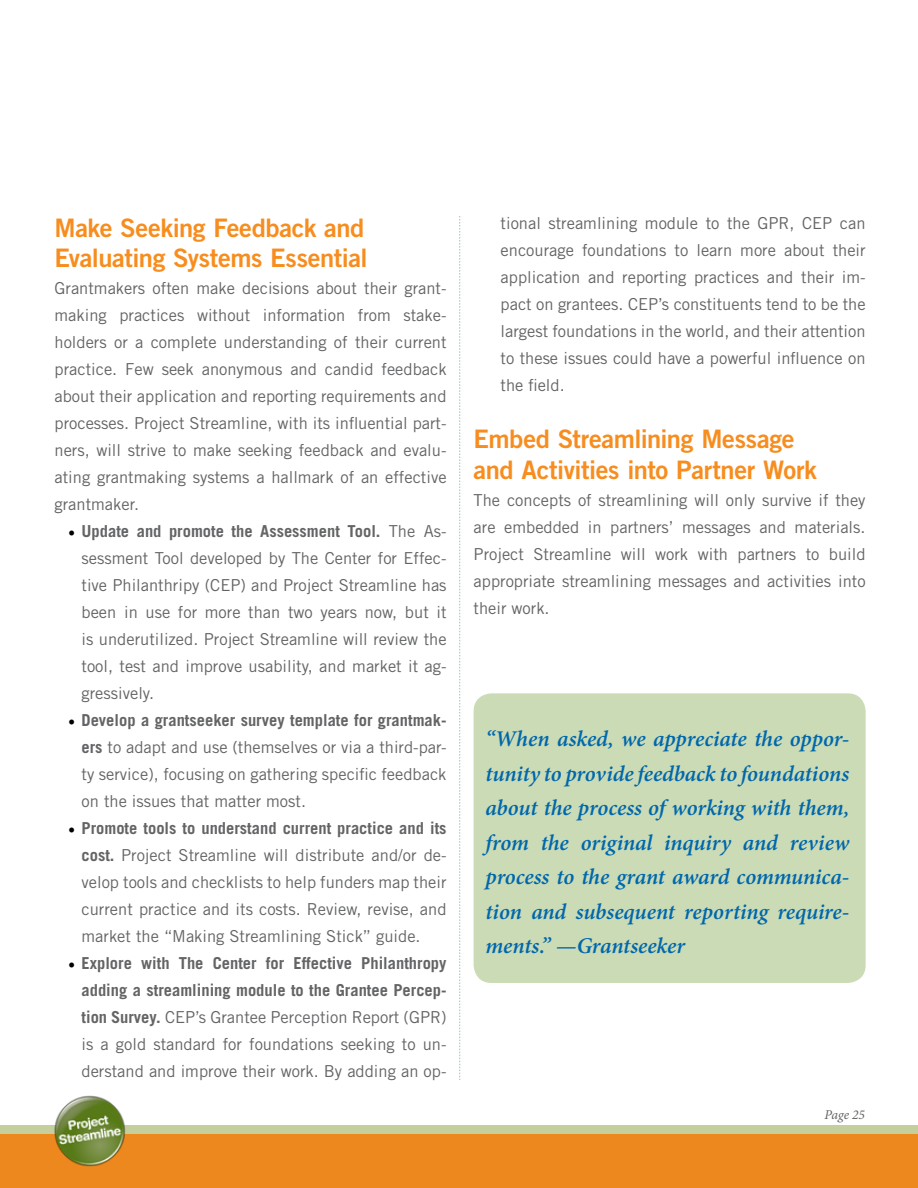
<style>
.page{position:relative;width:918px;height:1188px;background:#fff}
.page>*{position:absolute;margin:0;border:0;box-sizing:border-box;transform-origin:0 0}
.t1{font:25.5px/30.6px "Trade Gothic Bold Two";letter-spacing:-.015em;color:#f78d1e}
.t2{font:italic 600 22.5px/34.5px "Minion Pro";letter-spacing:-.005em;color:#0067ac;text-align:justify}
.t3{font:16.5px/27px "Trade Gothic";color:#636466;text-align:justify}
.t4{font:italic 13.5px "Minion Pro";letter-spacing:-.01em;color:#636466}
.s1{font-family:"Minion Pro";font-weight:700;font-size:18px;color:#000}
.s2{font-weight:700}
</style>
<div class="page">
<div style="left:0;top:1134px;width:918px;height:54px;background:#ec881d"></div>
<div style="left:0;top:1125px;width:918px;height:9px;background:#c4cf9b"></div>
<img style="left:54px;top:1095px;width:71px;height:72px">
<svg style="left:459px;top:216px;width:1px;height:864px"></svg>
<div style="left:474px;top:693px;width:392px;height:290px;background:#cadbb5;border-radius:18px"></div>
<h1 class="t1" style="left:55px;top:212px;width:315px">Make Seeking Feedback and<br>Evaluating Systems Essential</h1>
<p class="t3" style="left:55px;top:275px;width:394px">Grantmakers often make decisions about their grant&shy;making practices without information from stake&shy;holders or a complete understanding of their current practice. Few seek anonymous and candid feedback about their application and reporting requirements and processes. Project Streamline, with its influential part&shy;ners, will strive to make seeking feedback and evalu&shy;ating grantmaking systems a hallmark of an effective grantmaker.</p>
<p class="t3" style="left:82px;top:518px;width:367px;text-indent:-14px"><span class="s1">•</span> <span class="s2">Update and promote the Assessment Tool.</span> The As&shy;sessment Tool developed by The Center for Effec&shy;tive Philanthripy (CEP) and Project Streamline has been in use for more than two years now, but it is underutilized. Project Streamline will review the tool, test and improve usability, and market it ag&shy;gressively.</p>
<p class="t3" style="left:82px;top:707px;width:367px;text-indent:-14px"><span class="s1">•</span> <span class="s2">Develop a grantseeker survey template for grantmak&shy;ers</span> to adapt and use (themselves or via a third-par&shy;ty service), focusing on gathering specific feedback on the issues that matter most.</p>
<p class="t3" style="left:82px;top:815px;width:367px;text-indent:-14px"><span class="s1">•</span> <span class="s2">Promote tools to understand current practice and its cost.</span> Project Streamline will distribute and/or de&shy;velop tools and checklists to help funders map their current practice and its costs. Review, revise, and market the “Making Streamlining Stick” guide.</p>
<p class="t3" style="left:82px;top:950px;width:367px;text-indent:-14px"><span class="s1">•</span> <span class="s2">Explore with The Center for Effective Philanthropy adding a streamlining module to the Grantee Percep&shy;tion Survey.</span> CEP’s Grantee Perception Report (GPR) is a gold standard for foundations seeking to un&shy;derstand and improve their work. By adding an op-</p>
<p class="t3" style="left:501px;top:209px;width:367px">tional streamlining module to the GPR, CEP can encourage foundations to learn more about their application and reporting practices and their im&shy;pact on grantees. CEP’s constituents tend to be the largest foundations in the world, and their attention to these issues could have a powerful influence on the field.</p>
<h1 class="t1" style="left:474px;top:424px;width:345px">Embed Streamlining Message and Activities into Partner Work</h1>
<p class="t3" style="left:474px;top:486px;width:394px">The concepts of streamlining will only survive if they are embedded in partners’ messages and materials.<br>Project Streamline will work with partners to build appropriate streamlining messages and activities into their work.</p>
<p class="t2" style="left:485px;top:722px;width:365px">“When asked, we appreciate the oppor&shy;tunity to provide feedback to foundations about the process of working with them, from the original inquiry and review process to the grant award communica&shy;tion and subsequent reporting require&shy;ments.” —Grantseeker</p>
<p class="t4" style="left:824px;top:1105px;width:42px">Page 25</p>
</div>
